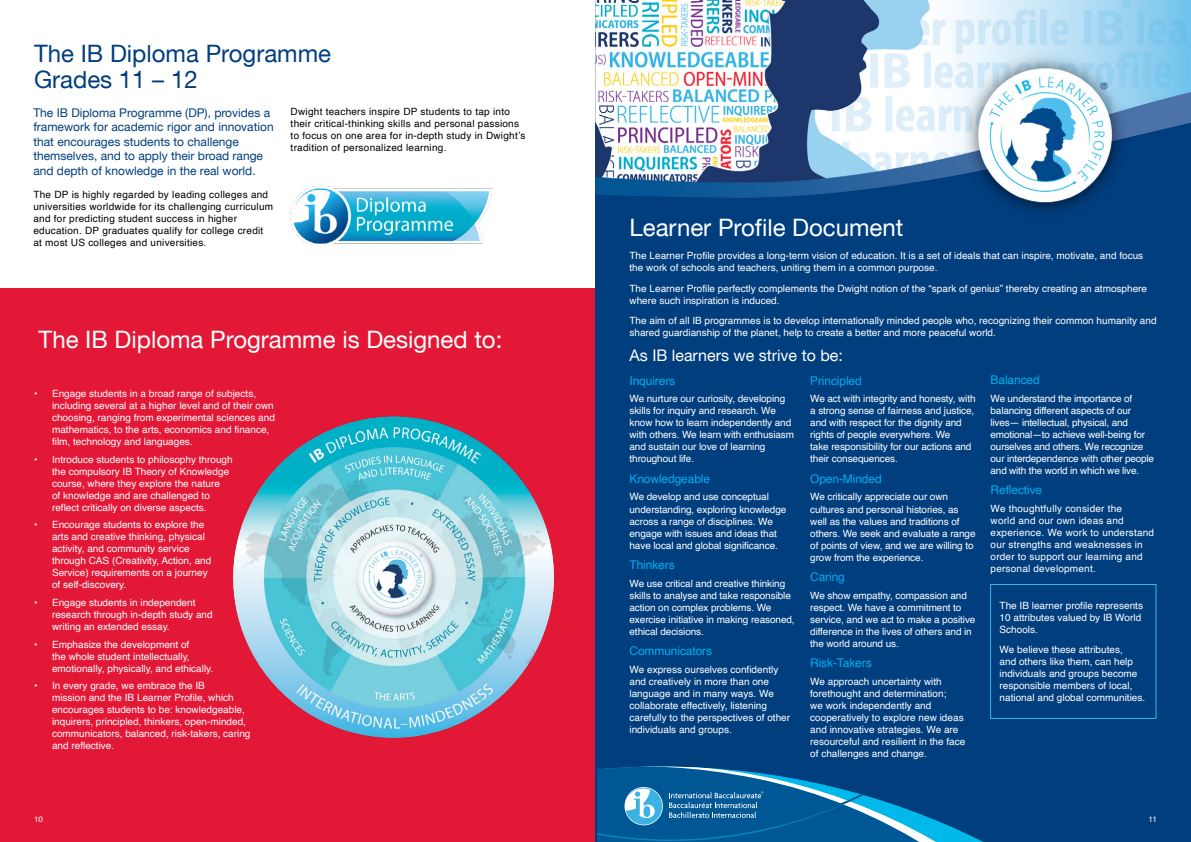
<style>
.page{position:relative;width:1191px;height:842px;background:#fff}
.page>*{position:absolute;margin:0;border:0;box-sizing:border-box;transform-origin:0 0}
.t1{font:24px "Helvetica Neue LT Arabic";color:#fff}
.t2{font:24px/26px "Helvetica Neue LT Arabic";color:#003e7e}
.t3{font:16px "Helvetica Neue LT Arabic";color:#fff}
.t4{font:12px/14.4px "Helvetica Neue LT Arabic";color:#003e7e}
.t5{font:12px "Helvetica";letter-spacing:-.01em;color:#00aeef}
.t6{font:10px/12px "Helvetica";color:#fff}
.t7{font:10px/12px "Helvetica";letter-spacing:.025em;color:#000}
.t8{font:10px/12px "Helvetica";letter-spacing:-.02em;color:#fff}
.t9{font:10px/12px "Helvetica";letter-spacing:.02em;color:#fff}
.t10{font:8px "Helvetica";color:#fff}
</style>
<div class="page">
<div style="left:0;top:288px;width:596px;height:554px;background:#e31837"></div>
<img style="left:291px;top:185px;width:201px;height:61px">
<div style="left:595px;top:0;width:596px;height:842px;background:#003e7e"></div>
<img style="left:595px;top:0;width:596px;height:212px">
<svg style="left:597px;top:766px;width:386px;height:76px"></svg>
<img style="left:233px;top:417px;width:322px;height:321px">
<div style="left:990px;top:584px;width:166px;height:135px;border:1px solid #37b4e5"></div>
<h1 class="t2" style="left:34px;top:41px;width:298px">The IB Diploma Programme<br>Grades 11 – 12</h1>
<p class="t4" style="left:33px;top:106px;width:242px">The IB Diploma Programme (DP), provides a framework for academic rigor and innovation that encourages students to challenge themselves, and to apply their broad range and depth of knowledge in the real world.</p>
<p class="t7" style="left:33px;top:189px;width:241px">The DP is highly regarded by leading colleges and universities worldwide for its challenging curriculum and for predicting student success in higher education. DP graduates qualify for college credit at most US colleges and universities.</p>
<p class="t7" style="left:291px;top:106px;width:236px">Dwight teachers inspire DP students to tap into their critical-thinking skills and personal passions to focus on one area for in-depth study in Dwight’s tradition of personalized learning.</p>
<h1 class="t1" style="left:39px;top:326px;width:465px">The IB Diploma Programme is Designed to:</h1>
<p class="t6" style="left:52px;top:388px;width:224px;text-indent:-18px">• Engage students in a broad range of subjects, including several at a higher level and of their own choosing, ranging from experimental sciences and mathematics, to the arts, economics and finance, film, technology and languages.</p>
<p class="t6" style="left:52px;top:453px;width:182px;text-indent:-18px">• Introduce students to philosophy through the compulsory IB Theory of Knowledge course, where they explore the nature<br>of knowledge and are challenged to reflect critically on diverse aspects.</p>
<p class="t6" style="left:52px;top:519px;width:161px;text-indent:-18px">• Encourage students to explore the arts and creative thinking, physical activity, and community service through CAS (Creativity, Action, and Service) requirements on a journey of self-discovery.</p>
<p class="t6" style="left:52px;top:597px;width:162px;text-indent:-18px">• Engage students in independent research through in-depth study and writing an extended essay.</p>
<p class="t6" style="left:52px;top:638px;width:163px;text-indent:-18px">• Emphasize the development of<br>the whole student intellectually, emotionally, physically, and ethically.</p>
<p class="t6" style="left:52px;top:680px;width:200px;text-indent:-18px">• In every grade, we embrace the IB<br>mission and the IB Learner Profile, which encourages students to be: knowledgeable, inquirers, principled, thinkers, open-minded, communicators, balanced, risk-takers, caring and reflective.</p>
<h1 class="t1" style="left:629px;top:214px;width:275px">Learner Profile Document</h1>
<p class="t6" style="left:629px;top:250px;width:515px">The Learner Profile provides a long-term vision of education. It is a set of ideals that can inspire, motivate, and focus the work of schools and teachers, uniting them in a common purpose.</p>
<p class="t6" style="left:629px;top:283px;width:519px">The Learner Profile perfectly complements the Dwight notion of the “spark of genius” thereby creating an atmosphere where such inspiration is induced.</p>
<p class="t6" style="left:629px;top:315px;width:528px">The aim of all IB programmes is to develop internationally minded people who, recognizing their common humanity and shared guardianship of the planet, help to create a better and more peaceful world.</p>
<h2 class="t3" style="left:629px;top:346px;width:215px">As IB learners we strive to be:</h2>
<p class="t5" style="left:629px;top:371px;width:47px">Inquirers</p>
<p class="t6" style="left:629px;top:393px;width:166px">We nurture our curiosity, developing skills for inquiry and research. We know how to learn independently and with others. We learn with enthusiasm and sustain our love of learning throughout life.</p>
<p class="t5" style="left:629px;top:469px;width:82px">Knowledgeable</p>
<p class="t6" style="left:629px;top:491px;width:158px">We develop and use conceptual understanding, exploring knowledge across a range of disciplines. We engage with issues and ideas that have local and global significance.</p>
<p class="t5" style="left:629px;top:555px;width:47px">Thinkers</p>
<p class="t6" style="left:629px;top:577px;width:167px">We use critical and creative thinking skills to analyse and take responsible action on complex problems. We exercise initiative in making reasoned, ethical decisions.</p>
<p class="t5" style="left:629px;top:642px;width:84px">Communicators</p>
<p class="t6" style="left:629px;top:664px;width:162px">We express ourselves confidently and creatively in more than one language and in many ways. We collaborate effectively, listening carefully to the perspectives of other individuals and groups.</p>
<p class="t5" style="left:990px;top:371px;width:51px">Balanced</p>
<p class="t8" style="left:990px;top:393px;width:165px">We understand the importance of balancing different aspects of our lives— intellectual, physical, and emotional—to achieve well-being for ourselves and others. We recognize our interdependence with other people and with the world in which we live.</p>
<p class="t5" style="left:990px;top:481px;width:53px">Reflective</p>
<p class="t9" style="left:990px;top:503px;width:165px">We thoughtfully consider the<br>world and our own ideas and experience. We work to understand our strengths and weaknesses in order to support our learning and personal development.</p>
<p class="t6" style="left:999px;top:600px;width:145px">The IB learner profile represents<br>10 attributes valued by IB World<br>Schools.</p>
<p class="t6" style="left:999px;top:644px;width:147px">We believe these attributes,<br>and others like them, can help individuals and groups become responsible members of local, national and global communities.</p>
<p class="t5" style="left:810px;top:371px;width:53px">Principled</p>
<p class="t6" style="left:810px;top:393px;width:167px">We act with integrity and honesty, with a strong sense of fairness and justice, and with respect for the dignity and rights of people everywhere. We<br>take responsibility for our actions and their consequences.</p>
<p class="t5" style="left:810px;top:469px;width:73px">Open-Minded</p>
<p class="t6" style="left:810px;top:491px;width:167px">We critically appreciate our own cultures and personal histories, as well as the values and traditions of others. We seek and evaluate a range of points of view, and we are willing to grow from the experience.</p>
<p class="t5" style="left:810px;top:567px;width:36px">Caring</p>
<p class="t6" style="left:810px;top:589px;width:167px">We show empathy, compassion and respect. We have a commitment to service, and we act to make a positive difference in the lives of others and in the world around us.</p>
<p class="t5" style="left:810px;top:654px;width:63px">Risk-Takers</p>
<p class="t6" style="left:810px;top:676px;width:157px">We approach uncertainty with forethought and determination;<br>we work independently and cooperatively to explore new ideas and innovative strategies. We are resourceful and resilient in the face of challenges and change.</p>
<p class="t10" style="left:34px;top:813px;width:10px">10</p>
<p class="t10" style="left:1148px;top:813px;width:10px">11</p>
</div>
